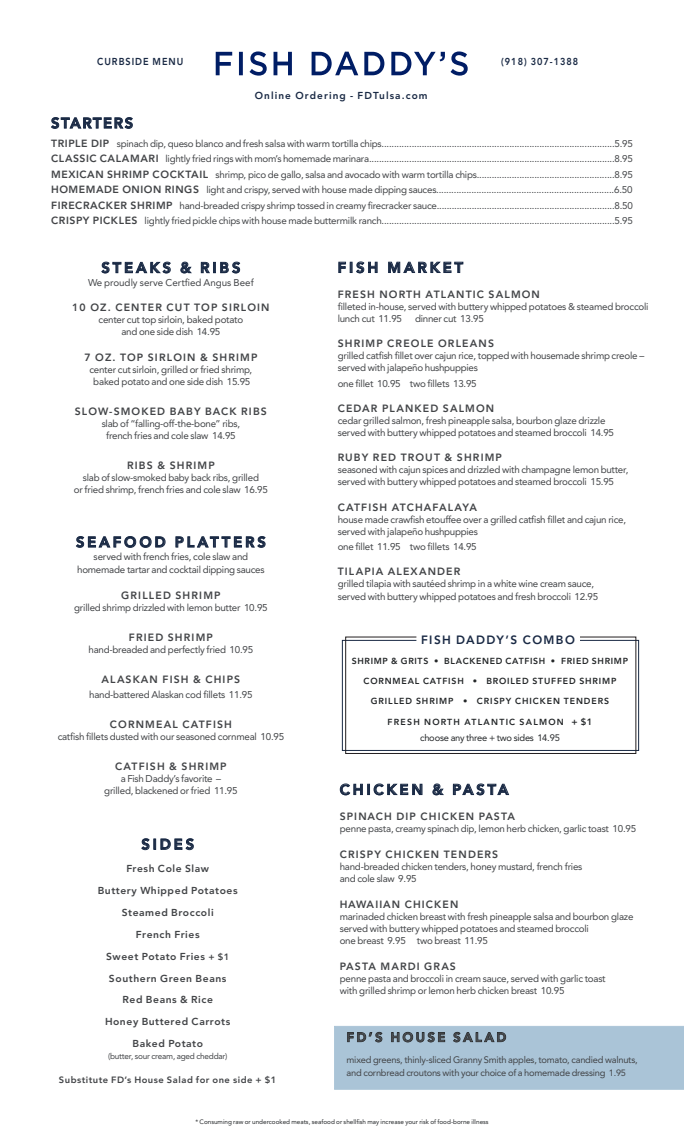
<style>
.page{position:relative;width:684px;height:1134px;background:#fff}
.page>*{position:absolute;margin:0;border:0;box-sizing:border-box;transform-origin:0 0}
.t1{font:700 16px "Bahij Janna";letter-spacing:.19em;color:#192944}
.t2{font:700 16px "Bahij Janna";letter-spacing:.11em;color:#192944}
.t3{font:700 14px "Bahij Janna";letter-spacing:.19em;color:#424447}
.t4{font:700 13.1px "Bahij Janna";letter-spacing:.11em;color:#192944}
.t5{font:700 11.5px "Bahij Janna";letter-spacing:.1em;color:#424447}
.t6{font:700 11px "Bahij Janna";letter-spacing:.05em;color:#424447}
.t7{font:700 11px "Bahij Janna";letter-spacing:.1em;color:#192944}
.t8{font:700 11px "Bahij Janna";letter-spacing:.1em;color:#192944;scale:.91 1}
.t9{font:10.8px/12px "Bahij Janna";letter-spacing:-.02em;color:#424447}
.t10{font:10.8px "Bahij Janna";color:#424447}
.t11{font:10.6px "Bahij Janna";letter-spacing:-.02em;color:#424447}
.t12{font:10.2px/13px "Bahij Janna";letter-spacing:-.02em;color:#424447}
.t13{font:10.2px "Bahij Janna";letter-spacing:-.02em;color:#242729}
.t14{font:700 10px "Bahij Janna";letter-spacing:.05em;color:#424447}
.t15{font:700 9.6px "Bahij Janna";letter-spacing:.09em;color:#242729}
.t16{font:700 9.6px "Bahij Janna";letter-spacing:.07em;color:#242729}
.t17{font:700 9.6px "Bahij Janna";letter-spacing:.13em;color:#242729}
.t18{font:9px "Bahij Janna";letter-spacing:-.025em;color:#424447}
.t19{font:7px "Bahij Janna";color:#242729}
.s1{font-weight:700;font-size:11.4px}
.s2{font-size:10px}
</style>
<div class="page">
<svg style="left:216px;top:51px;width:252px;height:25px"></svg>
<svg style="left:339px;top:262px;width:38px;height:11px"></svg>
<svg style="left:388px;top:262px;width:75px;height:11px"></svg>
<svg style="left:142px;top:839px;width:52px;height:11px"></svg>
<svg style="left:76px;top:536px;width:89px;height:12px"></svg>
<svg style="left:176px;top:536px;width:89px;height:12px"></svg>
<svg style="left:102px;top:262px;width:68px;height:11px"></svg>
<svg style="left:181px;top:262px;width:10px;height:11px"></svg>
<svg style="left:201px;top:262px;width:39px;height:11px"></svg>
<svg style="left:340px;top:784px;width:82px;height:11px"></svg>
<svg style="left:433px;top:784px;width:10px;height:11px"></svg>
<svg style="left:453px;top:784px;width:56px;height:11px"></svg>
<svg style="left:51px;top:117px;width:82px;height:12px"></svg>
<div style="left:334px;top:1026px;width:350px;height:64px;background:#aac4d7"></div>
<div style="left:342px;top:640px;width:297px;height:111px;border:1px solid #192944"></div>
<div style="left:345px;top:637px;width:291px;height:117px;border:1px solid #231f20"></div>
<div style="left:417px;top:631px;width:162px;height:16px;background:#fff"></div>
<p class="t8" style="left:97px;top:55px;width:96px">CURBSIDE MENU</p>
<p class="t8" style="left:501px;top:55px;width:86px">(918) 307-1388</p>
<p class="t7" style="left:255px;top:88px;width:174px">Online Ordering - FDTulsa.com</p>
<p class="t2" style="left:51px;top:113px;width:83px">STARTERS</p>
<p class="t11" style="left:51px;top:137px;width:583px"><span class="s1">TRIPLE DIP</span> spinach dip, queso blanco and fresh salsa with warm tortilla chips.............................................................................................5.95</p>
<p class="t11" style="left:51px;top:152px;width:583px"><span class="s1">CLASSIC CALAMARI</span> lightly fried rings with mom’s homemade marinara..................................................................................................8.95</p>
<p class="t11" style="left:51px;top:168px;width:583px"><span class="s1">MEXICAN SHRIMP COCKTAIL</span> shrimp, pico de gallo, salsa and avocado with warm tortilla chips.......................................................8.95</p>
<p class="t11" style="left:51px;top:183px;width:583px"><span class="s1">HOMEMADE ONION RINGS</span> light and crispy, served with house made dipping sauces.......................................................................6.50</p>
<p class="t11" style="left:51px;top:199px;width:583px"><span class="s1">FIRECRACKER SHRIMP</span> hand-breaded crispy shrimp tossed in creamy firecracker sauce.......................................................................8.50</p>
<p class="t11" style="left:51px;top:214px;width:583px"><span class="s1">CRISPY PICKLES</span> lightly fried pickle chips with house made buttermilk ranch.............................................................................................5.95</p>
<p class="t1" style="left:101px;top:258px;width:140px">STEAKS &amp; RIBS</p>
<p class="t10" style="left:88px;top:276px;width:167px">We proudly serve Certfied Angus Beef</p>
<p class="t5" style="left:72px;top:301px;width:199px">10 OZ. CENTER CUT TOP SIRLOIN</p>
<p class="t9" style="left:99px;top:313px;width:146px;text-align:center">center cut top sirloin, baked potato and one side dish 14.95</p>
<p class="t5" style="left:84px;top:350px;width:174px">7 OZ. TOP SIRLOIN &amp; SHRIMP</p>
<p class="t9" style="left:89px;top:363px;width:164px;text-align:center">center cut sirloin, grilled or fried shrimp, baked potato and one side dish 15.95</p>
<p class="t5" style="left:75px;top:404px;width:194px">SLOW-SMOKED BABY BACK RIBS</p>
<p class="t9" style="left:102px;top:417px;width:140px;text-align:center">slab of “falling-off-the-bone” ribs, french fries and cole slaw 14.95</p>
<p class="t5" style="left:127px;top:458px;width:89px">RIBS &amp; SHRIMP</p>
<p class="t9" style="left:74px;top:471px;width:195px;text-align:center">slab of slow-smoked baby back ribs, grilled<br>or fried shrimp, french fries and cole slaw 16.95</p>
<p class="t1" style="left:76px;top:532px;width:191px">SEAFOOD PLATTERS</p>
<p class="t9" style="left:77px;top:550px;width:189px;line-height:13px;text-align:center">served with french fries, cole slaw and homemade tartar and cocktail dipping sauces</p>
<p class="t5" style="left:121px;top:588px;width:101px">GRILLED SHRIMP</p>
<p class="t9" style="left:74px;top:601px;width:195px">grilled shrimp drizzled with lemon butter 10.95</p>
<p class="t5" style="left:129px;top:630px;width:86px">FRIED SHRIMP</p>
<p class="t9" style="left:89px;top:643px;width:166px">hand-breaded and perfectly fried 10.95</p>
<p class="t5" style="left:102px;top:672px;width:140px">ALASKAN FISH &amp; CHIPS</p>
<p class="t9" style="left:89px;top:688px;width:165px">hand-battered Alaskan cod fillets 11.95</p>
<p class="t5" style="left:110px;top:717px;width:124px">CORNMEAL CATFISH</p>
<p class="t9" style="left:58px;top:730px;width:228px">catfish fillets dusted with our seasoned cornmeal 10.95</p>
<p class="t5" style="left:115px;top:759px;width:113px">CATFISH &amp; SHRIMP</p>
<p class="t9" style="left:104px;top:772px;width:135px;text-align:center">a Fish Daddy’s favorite –<br>grilled, blackened or fried 11.95</p>
<p class="t1" style="left:141px;top:835px;width:54px">SIDES</p>
<p class="t6" style="left:126px;top:862px;width:84px">Fresh Cole Slaw</p>
<p class="t6" style="left:98px;top:884px;width:141px">Buttery Whipped Potatoes</p>
<p class="t6" style="left:122px;top:906px;width:93px">Steamed Broccoli</p>
<p class="t6" style="left:136px;top:927px;width:65px">French Fries</p>
<p class="t6" style="left:106px;top:949px;width:125px">Sweet Potato Fries <span class="s2">+ $1</span></p>
<p class="t6" style="left:109px;top:971px;width:119px">Southern Green Beans</p>
<p class="t6" style="left:122px;top:993px;width:92px">Red Beans &amp; Rice</p>
<p class="t6" style="left:105px;top:1015px;width:127px">Honey Buttered Carrots</p>
<p class="t6" style="left:132px;top:1037px;width:72px">Baked Potato</p>
<p class="t18" style="left:108px;top:1051px;width:121px">(butter, sour cream, aged cheddar)</p>
<p class="t14" style="left:59px;top:1074px;width:219px">Substitute FD’s House Salad for one side + $1</p>
<p class="t1" style="left:338px;top:258px;width:127px">FISH MARKET</p>
<p class="t5" style="left:338px;top:287px;width:204px">FRESH NORTH ATLANTIC SALMON</p>
<p class="t9" style="left:338px;top:300px;width:312px">filleted in-house, served with buttery whipped potatoes &amp; steamed broccoli lunch cut 11.95 dinner cut 13.95</p>
<p class="t5" style="left:338px;top:336px;width:158px">SHRIMP CREOLE ORLEANS</p>
<p class="t9" style="left:338px;top:349px;width:308px">grilled catfish fillet over cajun rice, topped with housemade shrimp creole – served with jalapeño hushpuppies</p>
<p class="t9" style="left:338px;top:377px;width:141px">one fillet 10.95 two fillets 13.95</p>
<p class="t5" style="left:338px;top:401px;width:158px">CEDAR PLANKED SALMON</p>
<p class="t9" style="left:338px;top:414px;width:278px">cedar grilled salmon, fresh pineapple salsa, bourbon glaze drizzle served with buttery whipped potatoes and steamed broccoli 14.95</p>
<p class="t5" style="left:338px;top:450px;width:166px">RUBY RED TROUT &amp; SHRIMP</p>
<p class="t9" style="left:338px;top:463px;width:292px">seasoned with cajun spices and drizzled with champagne lemon butter, served with buttery whipped potatoes and steamed broccoli 15.95</p>
<p class="t5" style="left:338px;top:500px;width:141px">CATFISH ATCHAFALAYA</p>
<p class="t9" style="left:338px;top:513px;width:290px">house made crawfish etouffee over a grilled catfish fillet and cajun rice, served with jalapeño hushpuppies</p>
<p class="t9" style="left:338px;top:540px;width:141px">one fillet 11.95 two fillets 14.95</p>
<p class="t5" style="left:338px;top:564px;width:124px">TILAPIA ALEXANDER</p>
<p class="t9" style="left:338px;top:577px;width:262px;line-height:13px">grilled tilapia with sautéed shrimp in a white wine cream sauce, served with buttery whipped potatoes and fresh broccoli 12.95</p>
<p class="t4" style="left:421px;top:632px;width:155px">FISH DADDY’S COMBO</p>
<p class="t16" style="left:352px;top:655px;width:278px">SHRIMP &amp; GRITS • BLACKENED CATFISH • FRIED SHRIMP</p>
<p class="t15" style="left:363px;top:675px;width:255px">CORNMEAL CATFISH • BROILED STUFFED SHRIMP</p>
<p class="t15" style="left:371px;top:695px;width:240px">GRILLED SHRIMP • CRISPY CHICKEN TENDERS</p>
<p class="t17" style="left:388px;top:716px;width:206px">FRESH NORTH ATLANTIC SALMON <span class="s2">+ $1</span></p>
<p class="t13" style="left:420px;top:732px;width:141px">choose any three + two sides 14.95</p>
<p class="t1" style="left:340px;top:780px;width:170px">CHICKEN &amp; PASTA</p>
<p class="t5" style="left:340px;top:809px;width:177px">SPINACH DIP CHICKEN PASTA</p>
<p class="t9" style="left:340px;top:822px;width:298px">penne pasta, creamy spinach dip, lemon herb chicken, garlic toast 10.95</p>
<p class="t5" style="left:340px;top:847px;width:160px">CRISPY CHICKEN TENDERS</p>
<p class="t9" style="left:340px;top:860px;width:244px">hand-breaded chicken tenders, honey mustard, french fries and cole slaw 9.95</p>
<p class="t5" style="left:340px;top:897px;width:120px">HAWAIIAN CHICKEN</p>
<p class="t9" style="left:340px;top:910px;width:295px">marinaded chicken breast with fresh pineapple salsa and bourbon glaze served with buttery whipped potatoes and steamed broccoli<br>one breast 9.95 two breast 11.95</p>
<p class="t5" style="left:340px;top:959px;width:118px">PASTA MARDI GRAS</p>
<p class="t9" style="left:340px;top:972px;width:268px">penne pasta and broccoli in cream sauce, served with garlic toast with grilled shrimp or lemon herb chicken breast 10.95</p>
<p class="t3" style="left:347px;top:1029px;width:161px">FD’S HOUSE SALAD</p>
<p class="t12" style="left:347px;top:1053px;width:293px">mixed greens, thinly-sliced Granny Smith apples, tomato, candied walnuts, and cornbread croutons with your choice of a homemade dressing <span class="s2">1.95</span></p>
<p class="t19" style="left:195px;top:1117px;width:295px">* Consuming raw or undercooked meats, seafood or shellfish may increase your risk of food-borne illness</p>
</div>
